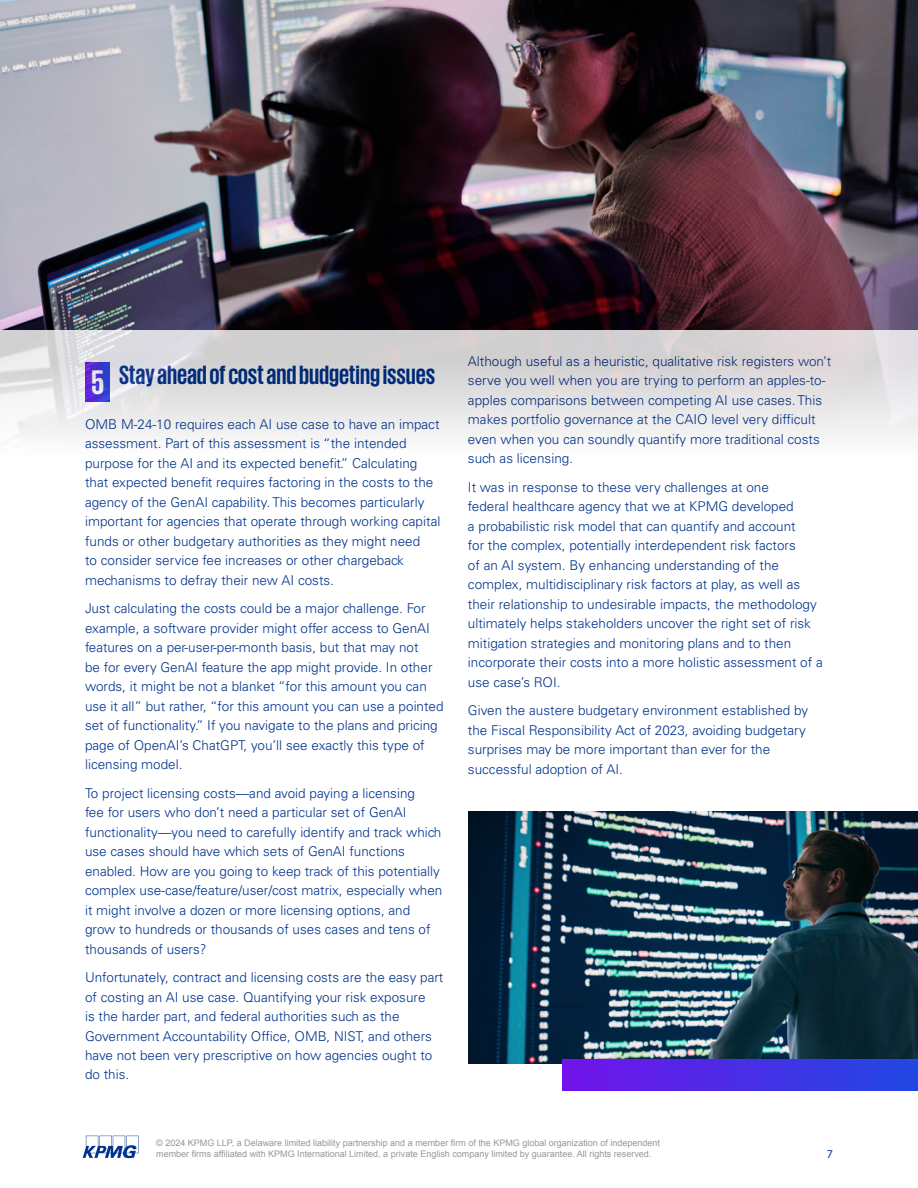
<style>
.page{position:relative;width:918px;height:1188px;background:#fff}
.page>*{position:absolute;margin:0;border:0;box-sizing:border-box;transform-origin:0 0}
.t1{font:700 34.8px "KPMG";color:#fff}
.t2{font:700 27px "KPMG";color:#00338d}
.t3{font:300 13.5px/19.5px "Univers LT Std";color:#00338d}
.t4{font:12px "Myriad Pro";color:#00338d}
.t5{font:9px/10.8px "Arial";color:#989898}
</style>
<div class="page">
<svg style="left:83px;top:1136px;width:56px;height:22px"></svg>
<img style="left:468px;top:812px;width:450px;height:251px">
<img style="left:0;top:330px;width:918px;height:107px">
<img style="left:0;top:0;width:918px;height:330px">
<div style="left:562px;top:1060px;width:356px;height:30px;background:linear-gradient(to right,#7213ea,#2048e2)"></div>
<h2 class="t2" style="left:119px;top:361px;width:318px">Stay ahead of cost and budgeting issues</h2>
<p class="t3" style="left:85px;top:414px;width:357px">OMB M-24-10 requires each AI use case to have an impact assessment. Part of this assessment is “the intended purpose for the AI and its expected benefit.” Calculating that expected benefit requires factoring in the costs to the agency of the GenAI capability. This becomes particularly important for agencies that operate through working capital funds or other budgetary authorities as they might need<br>to consider service fee increases or other chargeback mechanisms to defray their new AI costs.</p>
<p class="t3" style="left:85px;top:599px;width:360px">Just calculating the costs could be a major challenge. For example, a software provider might offer access to GenAI features on a per-user-per-month basis, but that may not<br>be for every GenAI feature the app might provide. In other words, it might be not a blanket “for this amount you can use it all” but rather, “for this amount you can use a pointed set of functionality.” If you navigate to the plans and pricing page of OpenAI’s ChatGPT, you’ll see exactly this type of licensing model.</p>
<p class="t3" style="left:85px;top:783px;width:359px">To project licensing costs—and avoid paying a licensing<br>fee for users who don’t need a particular set of GenAI functionality—you need to carefully identify and track which use cases should have which sets of GenAI functions enabled. How are you going to keep track of this potentially complex use-case/feature/user/cost matrix, especially when it might involve a dozen or more licensing options, and grow to hundreds or thousands of uses cases and tens of thousands of users?</p>
<p class="t3" style="left:85px;top:968px;width:360px">Unfortunately, contract and licensing costs are the easy part of costing an AI use case. Quantifying your risk exposure<br>is the harder part, and federal authorities such as the Government Accountability Office, OMB, NIST, and others have not been very prescriptive on how agencies ought to do this.</p>
<h1 class="t1" style="left:91px;top:365px;width:15px">5</h1>
<p class="t3" style="left:468px;top:351px;width:365px">Although useful as a heuristic, qualitative risk registers won’t serve you well when you are trying to perform an apples-to&shy;apples comparisons between competing AI use cases. This makes portfolio governance at the CAIO level very difficult even when you can soundly quantify more traditional costs such as licensing.</p>
<p class="t3" style="left:468px;top:477px;width:356px">It was in response to these very challenges at one<br>federal healthcare agency that we at KPMG developed<br>a probabilistic risk model that can quantify and account<br>for the complex, potentially interdependent risk factors<br>of an AI system. By enhancing understanding of the complex, multidisciplinary risk factors at play, as well as their relationship to undesirable impacts, the methodology ultimately helps stakeholders uncover the right set of risk mitigation strategies and monitoring plans and to then incorporate their costs into a more holistic assessment of a use case’s ROI.</p>
<p class="t3" style="left:468px;top:701px;width:342px">Given the austere budgetary environment established by the Fiscal Responsibility Act of 2023, avoiding budgetary surprises may be more important than ever for the successful adoption of AI.</p>
<p class="t5" style="left:156px;top:1138px;width:505px">© 2024 KPMG LLP, a Delaware limited liability partnership and a member firm of the KPMG global organization of independent member firms affiliated with KPMG International Limited, a private English company limited by guarantee. All rights reserved.</p>
<p class="t4" style="left:827px;top:1147px;width:8px">7</p>
</div>
